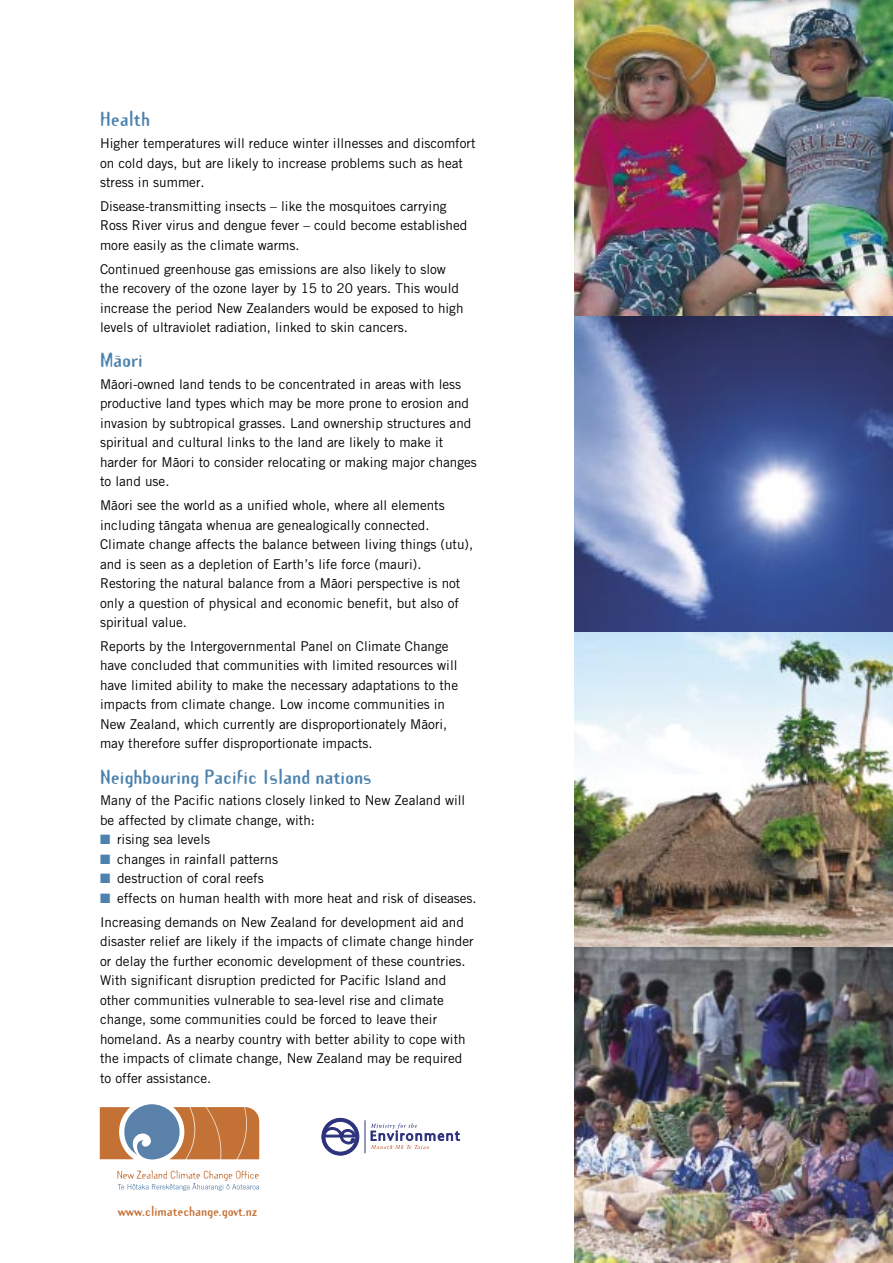
<style>
.page{position:relative;width:893px;height:1263px;background:#fff}
.page>*{position:absolute;margin:0;border:0;box-sizing:border-box;transform-origin:0 0}
.t1{font:700 18px "Mri Template Gothic";color:#4c82ad}
.t2{font:13.5px/19.5px "Mri Trade Gothic";color:#000}
.t3{font:700 12px "Mri Template Gothic";letter-spacing:-.005em;color:#c47136}
.s1{color:#4c82ad}
</style>
<div class="page">
<img style="left:574px;top:631px;width:318px;height:316px">
<svg style="left:574px;top:316px;width:318px;height:315px"></svg>
<img style="left:574px;top:0;width:318px;height:316px">
<img style="left:574px;top:947px;width:318px;height:316px">
<svg style="left:370px;top:1123px;width:90px;height:26px"></svg>
<hr style="left:365px;top:1120px;width:1px;height:33px;background:#2d327d">
<svg style="left:322px;top:1118px;width:37px;height:37px"></svg>
<svg style="left:100px;top:1104px;width:159px;height:55px"></svg>
<svg style="left:117px;top:1171px;width:142px;height:20px"></svg>
<h1 class="t1" style="left:100px;top:112px;width:51px">Health</h1>
<p class="t2" style="left:100px;top:135px;width:377px">Higher temperatures will reduce winter illnesses and discomfort on cold days, but are likely to increase problems such as heat stress in summer.</p>
<p class="t2" style="left:100px;top:198px;width:368px">Disease-transmitting insects – like the mosquitoes carrying<br>Ross River virus and dengue fever – could become established more easily as the climate warms.</p>
<p class="t2" style="left:100px;top:261px;width:365px">Continued greenhouse gas emissions are also likely to slow the recovery of the ozone layer by 15 to 20 years. This would increase the period New Zealanders would be exposed to high levels of ultraviolet radiation, linked to skin cancers.</p>
<h1 class="t1" style="left:100px;top:352px;width:44px">Mäori</h1>
<p class="t2" style="left:100px;top:376px;width:378px">Mäori-owned land tends to be concentrated in areas with less productive land types which may be more prone to erosion and invasion by subtropical grasses. Land ownership structures and spiritual and cultural links to the land are likely to make it harder for Mäori to consider relocating or making major changes to land use.</p>
<p class="t2" style="left:100px;top:497px;width:375px">Mäori see the world as a unified whole, where all elements including tängata whenua are genealogically connected.<br>Climate change affects the balance between living things (utu), and is seen as a depletion of Earth’s life force (mauri).<br>Restoring the natural balance from a Mäori perspective is not only a question of physical and economic benefit, but also of spiritual value.</p>
<p class="t2" style="left:100px;top:638px;width:359px">Reports by the Intergovernmental Panel on Climate Change have concluded that communities with limited resources will have limited ability to make the necessary adaptations to the impacts from climate change. Low income communities in New Zealand, which currently are disproportionately Mäori, may therefore suffer disproportionate impacts.</p>
<h1 class="t1" style="left:100px;top:769px;width:273px">Neighbouring Pacific Island nations</h1>
<p class="t2" style="left:100px;top:792px;width:367px">Many of the Pacific nations closely linked to New Zealand will be affected by climate change, with:</p>
<p class="t2" style="left:100px;top:831px;width:111px"><span class="s1">■</span> rising sea levels</p>
<p class="t2" style="left:100px;top:851px;width:179px"><span class="s1">■</span> changes in rainfall patterns</p>
<p class="t2" style="left:100px;top:870px;width:165px"><span class="s1">■</span> destruction of coral reefs</p>
<p class="t2" style="left:100px;top:888px;width:378px;line-height:23.7px"><span class="s1">■</span> effects on human health with more heat and risk of diseases.<br>Increasing demands on New Zealand for development aid and</p>
<p class="t2" style="left:100px;top:933px;width:375px">disaster relief are likely if the impacts of climate change hinder or delay the further economic development of these countries.<br>With significant disruption predicted for Pacific Island and other communities vulnerable to sea-level rise and climate change, some communities could be forced to leave their homeland. As a nearby country with better ability to cope with the impacts of climate change, New Zealand may be required to offer assistance.</p>
<p class="t3" style="left:118px;top:1206px;width:141px">www.climatechange.govt.nz</p>
</div>
